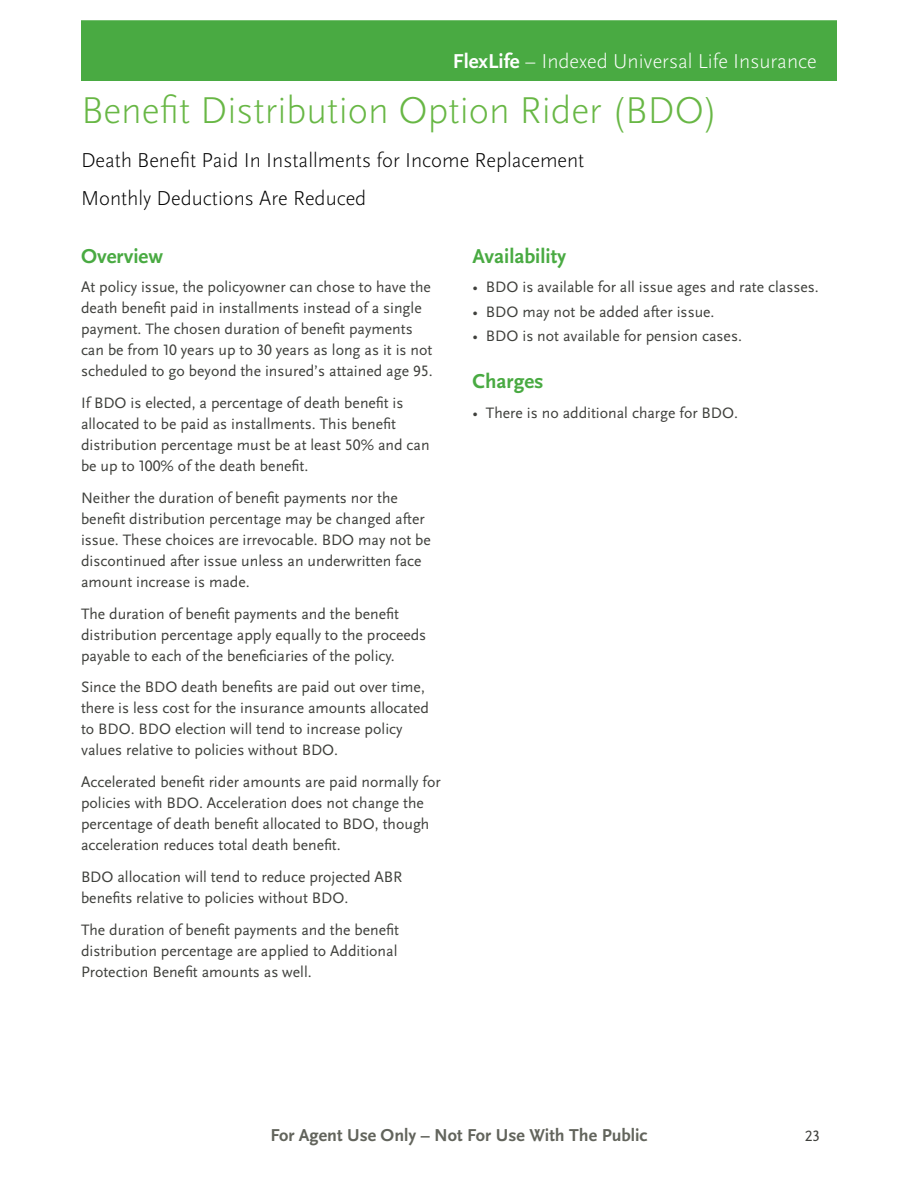
<style>
.page{position:relative;width:918px;height:1188px;background:#fff}
.page>*{position:absolute;margin:0;border:0;box-sizing:border-box;transform-origin:0 0}
.t1{font:300 39px "Scala Sans OT";color:#68b745}
.t2{font:300 21px/37.5px "Scala Sans OT";color:#000}
.t3{font:300 21px "Scala Sans OT";color:#fff}
.t4{font:700 21px "Scala Sans OT";color:#49aa42}
.t5{font:700 18px "Scala Sans OT";color:#62645c}
.t6{font:15.75px/21px "Scala Sans OT";color:#3f403c}
.s1{font-weight:700}
</style>
<div class="page">
<div style="left:81px;top:20px;width:756px;height:61px;background:#49aa42"></div>
<h2 class="t3" style="left:453px;top:48px;width:365px"><span class="s1">FlexLife</span> – Indexed Universal Life Insurance</h2>
<h1 class="t1" style="left:81px;top:87px;width:638px">Benefit Distribution Option Rider (BDO)</h1>
<h2 class="t2" style="left:81px;top:142px;width:505px">Death Benefit Paid In Installments for Income Replacement<br>Monthly Deductions Are Reduced</h2>
<h2 class="t4" style="left:81px;top:243px;width:84px">Overview</h2>
<p class="t6" style="left:81px;top:277px;width:353px">At policy issue, the policyowner can chose to have the death benefit paid in installments instead of a single payment. The chosen duration of benefit payments can be from 10 years up to 30 years as long as it is not scheduled to go beyond the insured’s attained age 95.</p>
<p class="t6" style="left:81px;top:392px;width:350px">If BDO is elected, a percentage of death benefit is allocated to be paid as installments. This benefit distribution percentage must be at least 50% and can be up to 100% of the death benefit.</p>
<p class="t6" style="left:81px;top:487px;width:351px">Neither the duration of benefit payments nor the benefit distribution percentage may be changed after issue. These choices are irrevocable. BDO may not be discontinued after issue unless an underwritten face amount increase is made.</p>
<p class="t6" style="left:81px;top:603px;width:347px">The duration of benefit payments and the benefit distribution percentage apply equally to the proceeds payable to each of the beneficiaries of the policy.</p>
<p class="t6" style="left:81px;top:677px;width:349px">Since the BDO death benefits are paid out over time, there is less cost for the insurance amounts allocated to BDO. BDO election will tend to increase policy values relative to policies without BDO.</p>
<p class="t6" style="left:81px;top:772px;width:361px">Accelerated benefit rider amounts are paid normally for policies with BDO. Acceleration does not change the percentage of death benefit allocated to BDO, though acceleration reduces total death benefit.</p>
<p class="t6" style="left:81px;top:866px;width:323px">BDO allocation will tend to reduce projected ABR benefits relative to policies without BDO.</p>
<p class="t6" style="left:81px;top:919px;width:319px;text-align:justify">The duration of benefit payments and the benefit distribution percentage are applied to Additional Protection Benefit amounts as well.</p>
<h2 class="t4" style="left:472px;top:243px;width:95px">Availability</h2>
<p class="t6" style="left:472px;top:277px;width:346px">• BDO is available for all issue ages and rate classes.</p>
<p class="t6" style="left:472px;top:301px;width:241px">• BDO may not be added after issue.</p>
<p class="t6" style="left:472px;top:325px;width:269px">• BDO is not available for pension cases.</p>
<h2 class="t4" style="left:472px;top:369px;width:73px">Charges</h2>
<p class="t6" style="left:472px;top:402px;width:265px">• There is no additional charge for BDO.</p>
<p class="t5" style="left:270px;top:1124px;width:379px">For Agent Use Only – Not For Use With The Public</p>
<p class="t6" style="left:805px;top:1125px;width:17px">23</p>
</div>
